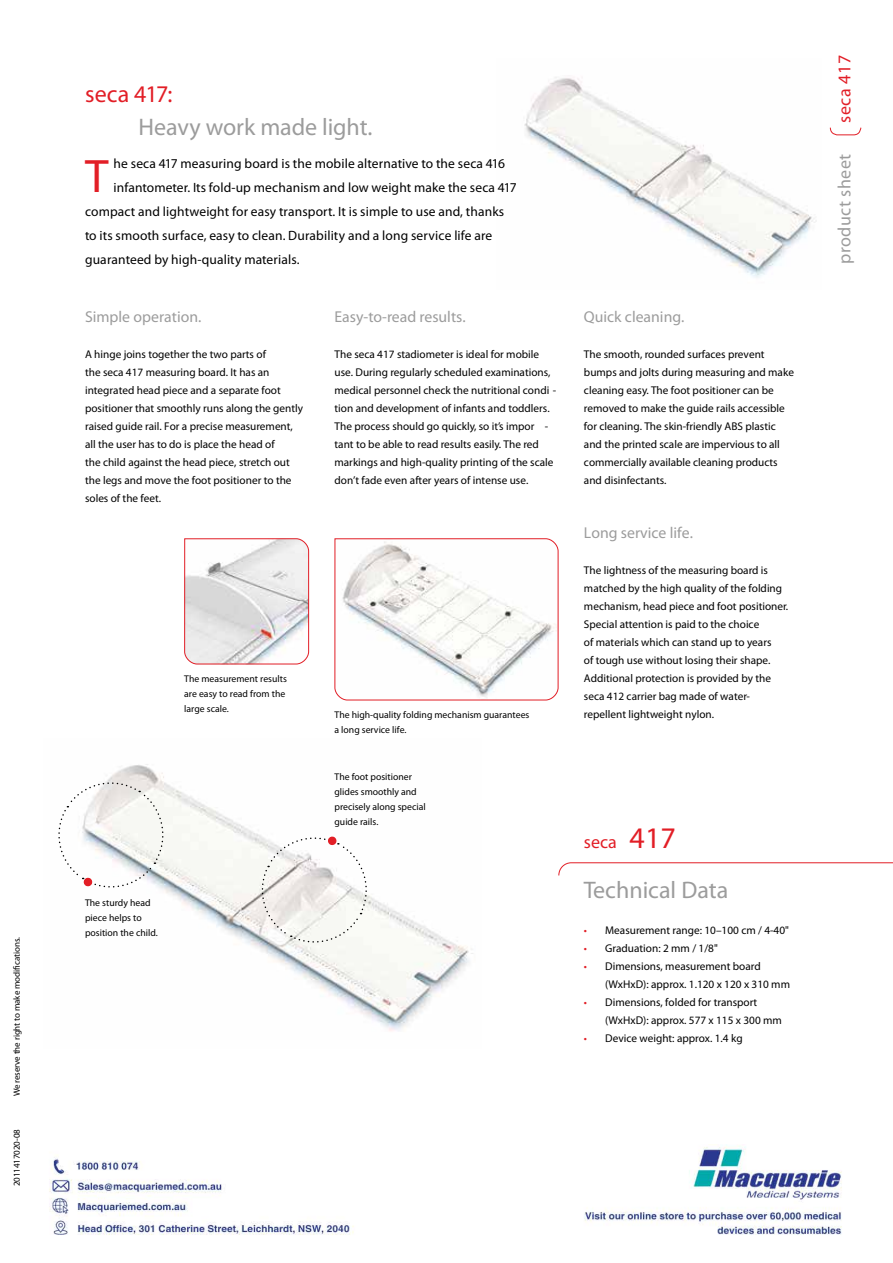
<style>
.page{position:relative;width:893px;height:1263px;background:#fff}
.page>*{position:absolute;margin:0;border:0;box-sizing:border-box;transform-origin:0 0}
.t1{font:300 47.1px "Helvetica Neue";color:#e21e26}
.t2{font:24px "Helvetica Neue";color:#9c9c9c}
.t3{font:700 24px "Helvetica Neue";letter-spacing:.005em;color:#e21e26}
.t4{font:700 18px "Helvetica Neue";letter-spacing:.025em;color:#e21e26}
.t5{font:18px "Helvetica Neue";letter-spacing:.025em;color:#9c9c9c}
.t6{font:15.75px "Helvetica Neue";color:#9c9c9c}
.t7{font:300 13.5px "Helvetica Neue";letter-spacing:.01em;color:#000}
.t8{font:300 11.25px/18px "Helvetica Neue";color:#000}
.t9{font:11.25px/18px "Helvetica Neue";color:#000}
.t10{font:italic 300 9.75px/15px "Helvetica Neue";color:#000}
.t11{font:300 9px "Helvetica Neue";letter-spacing:-.01em;color:#000}
.s1{font-size:30px}
.s2{color:#e21e26}
</style>
<div class="page">
<img style="left:111px;top:764px;width:362px;height:267px">
<img style="left:524px;top:77px;width:293px;height:201px">
<svg style="left:58px;top:777px;width:111px;height:116px"></svg>
<svg style="left:184px;top:538px;width:125px;height:127px"></svg>
<svg style="left:334px;top:538px;width:225px;height:163px"></svg>
<svg style="left:256px;top:832px;width:116px;height:116px"></svg>
<svg style="left:830px;top:127px;width:31px;height:9px"></svg>
<svg style="left:558px;top:862px;width:335px;height:14px"></svg>
<img style="left:49px;top:1144px;width:793px;height:91px">
<p class="t11" style="left:11px;top:1096px;width:161px;rotate:-90deg">We reserve the right to make modi cations.</p>
<p class="t11" style="left:11px;top:1186px;width:59px;rotate:-90deg">2011417020-08</p>
<h2 class="t3" style="left:85px;top:79px;width:89px">seca 417:</h2>
<h2 class="t2" style="left:139px;top:112px;width:235px">Heavy work made light.</h2>
<h1 class="t1" style="left:85px;top:147px;width:25px">T</h1>
<p class="t7" style="left:114px;top:155px;width:393px">he seca 417 measuring board is the mobile alternative to the seca 416</p>
<p class="t7" style="left:114px;top:179px;width:405px">infantometer. Its fold-up mechanism and low weight make the seca 417</p>
<p class="t7" style="left:85px;top:203px;width:420px">compact and lightweight for easy transport. It is simple to use and, thanks</p>
<p class="t7" style="left:85px;top:227px;width:409px">to its smooth surface, easy to clean. Durability and a long service life are</p>
<p class="t7" style="left:85px;top:251px;width:216px">guaranteed by high-quality materials.</p>
<h3 class="t6" style="left:85px;top:307px;width:118px">Simple operation.</h3>
<p class="t8" style="left:85px;top:345px;width:220px">A hinge joins together the two parts of<br>the seca 417 measuring board. It has an integrated head piece and a separate foot positioner that smoothly runs along the gently raised guide rail. For a precise measurement, all the user has to do is place the head of<br>the child against the head piece, stretch out the legs and move the foot positioner to the soles of the feet.</p>
<h3 class="t6" style="left:334px;top:307px;width:133px">Easy-to-read results.</h3>
<p class="t8" style="left:334px;top:345px;width:223px">The seca 417 stadiometer is ideal for mobile use. During regularly scheduled examinations, medical personnel check the nutritional condi - tion and development of infants and toddlers.<br>The process should go quickly, so it’s impor - tant to be able to read results easily. The red markings and high-quality printing of the scale don’t fade even after years of intense use.</p>
<p class="t10" style="left:184px;top:671px;width:104px">The measurement results are easy to read from the large scale.</p>
<p class="t10" style="left:85px;top:895px;width:74px">The sturdy head piece helps to position the child.</p>
<p class="t10" style="left:334px;top:707px;width:196px">The high-quality folding mechanism guarantees a long service life.</p>
<p class="t10" style="left:334px;top:769px;width:93px">The foot positioner glides smoothly and precisely along special guide rails.</p>
<h3 class="t6" style="left:584px;top:307px;width:102px">Quick cleaning.</h3>
<p class="t8" style="left:584px;top:345px;width:211px">The smooth, rounded surfaces prevent bumps and jolts during measuring and make cleaning easy. The foot positioner can be removed to make the guide rails accessible for cleaning. The skin-friendly ABS plastic and the printed scale are impervious to all commercially available cleaning products and disinfectants.</p>
<h3 class="t6" style="left:584px;top:523px;width:110px">Long service life.</h3>
<p class="t8" style="left:584px;top:561px;width:206px">The lightness of the measuring board is matched by the high quality of the folding mechanism, head piece and foot positioner.<br>Special attention is paid to the choice<br>of materials which can stand up to years<br>of tough use without losing their shape.<br>Additional protection is provided by the seca 412 carrier bag made of water&shy;repellent lightweight nylon.</p>
<h3 class="t4" style="left:584px;top:831px;width:93px">seca <span class="s1">417</span></h3>
<h2 class="t2" style="left:584px;top:875px;width:146px">Technical Data</h2>
<p class="t9" style="left:584px;top:921px;width:206px"><span class="s2">•</span> Measurement range: 10–100 cm / 4-40"</p>
<p class="t9" style="left:584px;top:939px;width:135px"><span class="s2">•</span> Graduation: 2 mm / 1/8"</p>
<p class="t9" style="left:605px;top:957px;width:186px;text-indent:-21px"><span class="s2">•</span> Dimensions, measurement board (WxHxD): approx. 1.120 x 120 x 310 mm</p>
<p class="t9" style="left:605px;top:993px;width:178px;text-indent:-21px"><span class="s2">•</span> Dimensions, folded for transport (WxHxD): approx. 577 x 115 x 300 mm</p>
<p class="t9" style="left:584px;top:1029px;width:160px"><span class="s2">•</span> Device weight: approx. 1.4 kg</p>
<h3 class="t4" style="left:833px;top:123px;width:69px;rotate:-90deg">seca 417</h3>
<h3 class="t5" style="left:833px;top:264px;width:112px;rotate:-90deg">product sheet</h3>
</div>
